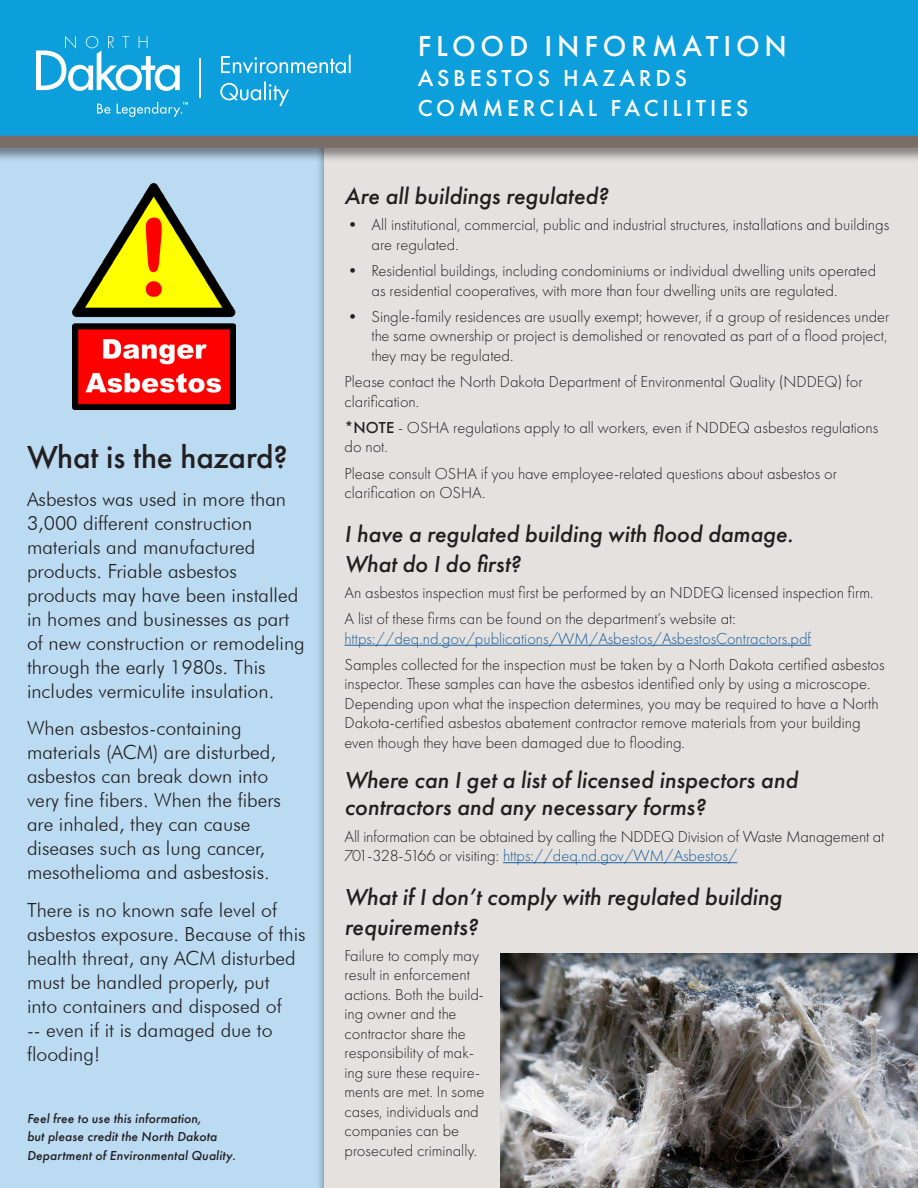
<style>
.page{position:relative;width:918px;height:1188px;background:#e4e1de}
.page>*{position:absolute;margin:0;border:0;box-sizing:border-box;transform-origin:0 0}
.Heads{font:500 33px "Futura PT";color:#231f20}
.t1{font:500 30px "Futura PT";letter-spacing:.16em;color:#fff}
.Subheads{font:italic 500 24px/30px "Futura PT";color:#231f20}
.t2{font:500 24px/30px "Futura PT";letter-spacing:.16em;color:#fff}
.Green_Bar_Copy{font:300 19.5px/24px "Futura BT";color:#231f20}
.Heads-2{font:300 19.5px/24px "Futura BT";color:#231f20}
.Paragraph{font:300 16.5px/19.5px "Futura PT";color:#231f20}
.Paragraph-2{font:300 16.5px "Futura PT";color:#175d9e}
.Green_Bar_Copy-2{font:italic 500 13.5px/18.8px "Futura PT";letter-spacing:.01em;color:#231f20}
.s1{font-weight:500}
.s2{color:#175d9e}
</style>
<div class="page">
<img style="left:500px;top:953px;width:418px;height:235px">
<div style="left:0;top:123px;width:326px;height:1065px;background:#bbdbf2"></div>
<div style="left:0;top:0;width:918px;height:136px;background:#0c9fdc"></div>
<div style="left:0;top:134px;width:918px;height:29px;background:#231f20;opacity:.5"></div>
<div style="left:0;top:136px;width:918px;height:12px;background:#796d65"></div>
<hr style="left:345px;top:645px;width:466px;height:1px;background:#175d9e">
<hr style="left:503px;top:862px;width:234px;height:1px;background:#175d9e">
<hr style="left:199px;top:59px;width:2px;height:39px;background:#fff">
<svg style="left:220px;top:82px;width:69px;height:24px"></svg>
<svg style="left:221px;top:54px;width:130px;height:20px"></svg>
<svg style="left:97px;top:104px;width:13px;height:10px"></svg>
<svg style="left:36px;top:36px;width:144px;height:55px"></svg>
<svg style="left:117px;top:102px;width:71px;height:15px"></svg>
<img style="left:72px;top:184px;width:164px;height:226px">
<p class="Heads" style="left:27px;top:437px;width:262px">What is the hazard?</p>
<p class="Heads-2" style="left:27px;top:487px;width:279px">Asbestos was used in more than<br>3,000 different construction materials and manufactured products. Friable asbestos products may have been installed in homes and businesses as part of new construction or remodeling through the early 1980s. This includes vermiculite insulation.</p>
<p class="Green_Bar_Copy" style="left:27px;top:716px;width:256px">When asbestos-containing materials (ACM) are disturbed, asbestos can break down into very fine fibers. When the fibers are inhaled, they can cause diseases such as lung cancer, mesothelioma and asbestosis.</p>
<p class="Green_Bar_Copy" style="left:27px;top:898px;width:280px">There is no known safe level of asbestos exposure. Because of this health threat, any ACM disturbed must be handled properly, put<br>into containers and disposed of<br>-- even if it is damaged due to flooding!</p>
<p class="Green_Bar_Copy-2" style="left:27px;top:1109px;width:210px">Feel free to use this information,<br>but please credit the North Dakota<br>Department of Environmental Quality.</p>
<p class="t1" style="left:418px;top:28px;width:370px">FLOOD INFORMATION</p>
<p class="t2" style="left:418px;top:63px;width:332px">ASBESTOS HAZARDS<br>COMMERCIAL FACILITIES</p>
<p class="Subheads" style="left:345px;top:181px;width:265px">Are all buildings regulated?</p>
<p class="Paragraph" style="left:372px;top:215px;width:519px;text-indent:-27px">• All institutional, commercial, public and industrial structures, installations and buildings are regulated.</p>
<p class="Paragraph" style="left:372px;top:261px;width:506px;text-indent:-27px">• Residential buildings, including condominiums or individual dwelling units operated as residential cooperatives, with more than four dwelling units are regulated.</p>
<p class="Paragraph" style="left:372px;top:307px;width:519px;text-indent:-27px">• Single-family residences are usually exempt; however, if a group of residences under the same ownership or project is demolished or renovated as part of a flood project, they may be regulated.</p>
<p class="Paragraph" style="left:345px;top:372px;width:520px">Please contact the North Dakota Department of Environmental Quality (NDDEQ) for clarification.</p>
<p class="Paragraph" style="left:345px;top:418px;width:535px"><span class="s1">*NOTE</span> - OSHA regulations apply to all workers, even if NDDEQ asbestos regulations do not.</p>
<p class="Paragraph" style="left:345px;top:463px;width:494px">Please consult OSHA if you have employee-related questions about asbestos or clarification on OSHA.</p>
<p class="Subheads" style="left:345px;top:519px;width:450px">I have a regulated building with flood damage.<br>What do I do first?</p>
<p class="Paragraph" style="left:345px;top:583px;width:531px">An asbestos inspection must first be performed by an NDDEQ licensed inspection firm.</p>
<p class="Paragraph" style="left:345px;top:609px;width:393px">A list of these firms can be found on the department’s website at:</p>
<p class="Paragraph-2" style="left:345px;top:629px;width:468px">https://deq.nd.gov/publications/WM/Asbestos/AsbestosContractors.pdf</p>
<p class="Paragraph" style="left:345px;top:655px;width:542px">Samples collected for the inspection must be taken by a North Dakota certified asbestos inspector. These samples can have the asbestos identified only by using a microscope.<br>Depending upon what the inspection determines, you may be required to have a North Dakota-certified asbestos abatement contractor remove materials from your building even though they have been damaged due to flooding.</p>
<p class="Subheads" style="left:345px;top:767px;width:455px;line-height:27px">Where can I get a list of licensed inspectors and contractors and any necessary forms?</p>
<p class="Paragraph" style="left:345px;top:826px;width:541px">All information can be obtained by calling the NDDEQ Division of Waste Management at<br>701-328-5166 or visiting: <span class="s2">https://deq.nd.gov/WM/Asbestos/</span></p>
<p class="Subheads" style="left:345px;top:882px;width:439px">What if I don’t comply with regulated building requirements?</p>
<p class="Paragraph" style="left:345px;top:946px;width:141px">Failure to comply may result in enforcement actions. Both the build&shy;ing owner and the contractor share the responsibility of mak&shy;ing sure these require&shy;ments are met. In some cases, individuals and companies can be prosecuted criminally.</p>
</div>
